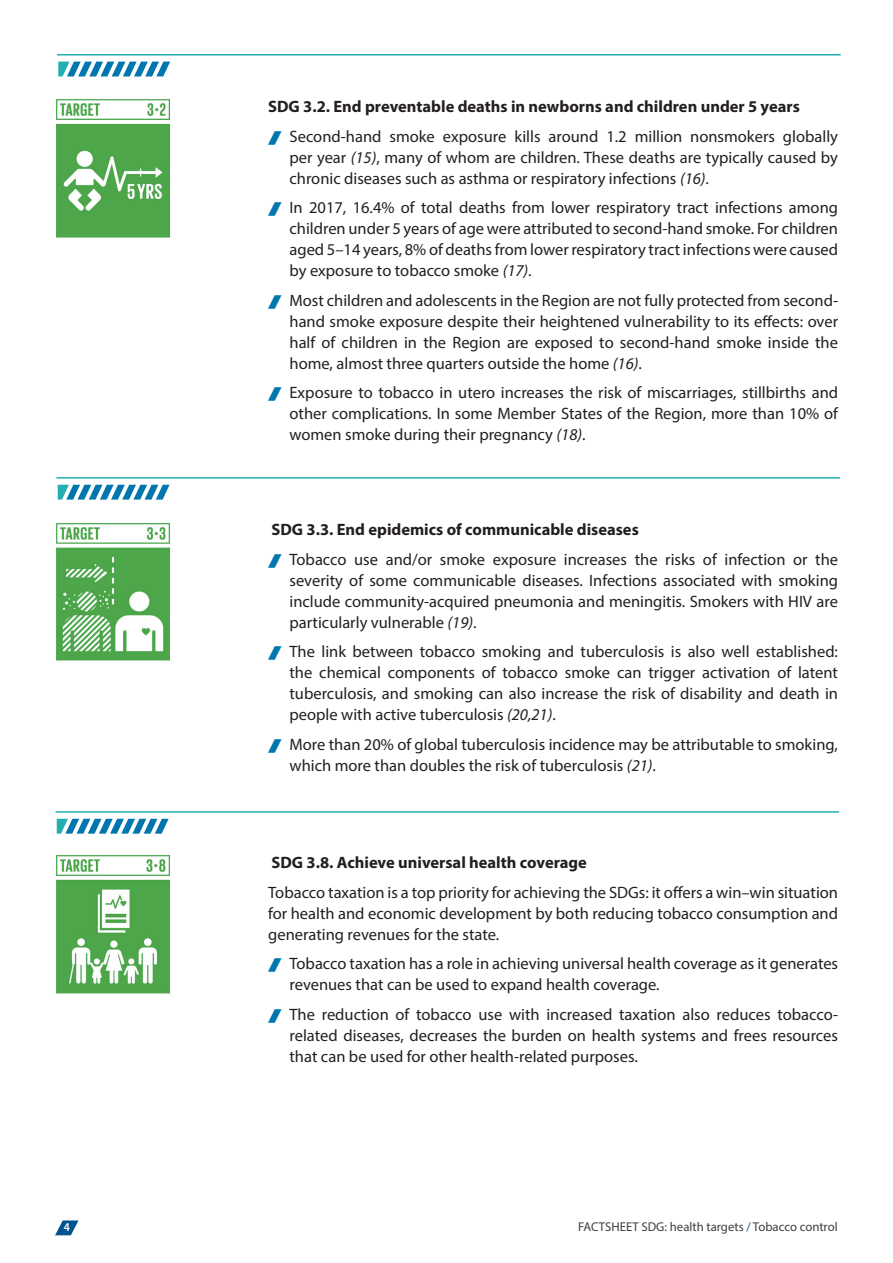
<style>
.page{position:relative;width:893px;height:1263px;background:#fff}
.page>*{position:absolute;margin:0;border:0;box-sizing:border-box;transform-origin:0 0}
.Testo{font:16.5px/21px "Myriad Pro";color:#231f20;text-align:justify}
.Testo-2{font:700 16.5px "Myriad Pro";color:#231f20}
.t1{font:12.75px "Myriad Pro";color:#3e3e3f}
.t2{font:600 12px "Myriad Pro";color:#fff;scale:.95 1}
.s1{font-style:italic}
.s2{color:#005e97}
</style>
<div class="page">
<svg style="left:55px;top:1220px;width:24px;height:15px"></svg>
<hr style="left:57px;top:54px;width:784px;height:2px;background:#23afb1">
<svg style="left:58px;top:62px;width:112px;height:14px"></svg>
<hr style="left:56px;top:477px;width:784px;height:2px;background:#23afb1">
<svg style="left:57px;top:485px;width:113px;height:15px"></svg>
<hr style="left:55px;top:811px;width:784px;height:2px;background:#23afb1">
<svg style="left:56px;top:819px;width:113px;height:15px"></svg>
<img style="left:56px;top:99px;width:115px;height:139px">
<img style="left:56px;top:522px;width:114px;height:139px">
<img style="left:56px;top:855px;width:114px;height:139px">
<p class="Testo-2" style="left:268px;top:96px;width:533px">SDG 3.2. End preventable deaths in newborns and children under 5 years</p>
<p class="Testo" style="left:289px;top:126px;width:550px">Second-hand smoke exposure kills around 1.2 million nonsmokers globally per year <span class="s1">(15)</span>, many of whom are children. These deaths are typically caused by chronic diseases such as asthma or respiratory infections <span class="s1">(16)</span>.</p>
<p class="Testo" style="left:289px;top:197px;width:550px">In 2017, 16.4% of total deaths from lower respiratory tract infections among children under 5 years of age were attributed to second-hand smoke. For children aged 5–14 years, 8% of deaths from lower respiratory tract infections were caused by exposure to tobacco smoke <span class="s1">(17)</span>.</p>
<p class="Testo" style="left:289px;top:290px;width:550px">Most children and adolescents in the Region are not fully protected from second&shy;hand smoke exposure despite their heightened vulnerability to its effects: over half of children in the Region are exposed to second-hand smoke inside the home, almost three quarters outside the home <span class="s1">(16)</span>.</p>
<p class="Testo" style="left:289px;top:382px;width:550px">Exposure to tobacco in utero increases the risk of miscarriages, stillbirths and other complications. In some Member States of the Region, more than 10% of women smoke during their pregnancy <span class="s1">(18)</span>.</p>
<p class="Testo-2" style="left:272px;top:519px;width:369px">SDG 3.3. End epidemics of communicable diseases</p>
<p class="Testo" style="left:289px;top:548px;width:550px">Tobacco use and/or smoke exposure increases the risks of infection or the severity of some communicable diseases. Infections associated with smoking include community-acquired pneumonia and meningitis. Smokers with HIV are particularly vulnerable <span class="s1">(19)</span>.</p>
<p class="Testo" style="left:289px;top:641px;width:550px">The link between tobacco smoking and tuberculosis is also well established: the chemical components of tobacco smoke can trigger activation of latent tuberculosis, and smoking can also increase the risk of disability and death in people with active tuberculosis <span class="s1">(20,21)</span>.</p>
<p class="Testo" style="left:289px;top:733px;width:550px">More than 20% of global tuberculosis incidence may be attributable to smoking, which more than doubles the risk of tuberculosis <span class="s1">(21)</span>.</p>
<p class="Testo-2" style="left:272px;top:852px;width:317px">SDG 3.8. Achieve universal health coverage</p>
<p class="Testo" style="left:268px;top:881px;width:571px">Tobacco taxation is a top priority for achieving the SDGs: it offers a win–win situation for health and economic development by both reducing tobacco consumption and generating revenues for the state.</p>
<p class="Testo" style="left:289px;top:953px;width:550px">Tobacco taxation has a role in achieving universal health coverage as it generates revenues that can be used to expand health coverage.</p>
<p class="Testo" style="left:289px;top:1003px;width:550px">The reduction of tobacco use with increased taxation also reduces tobacco&shy;related diseases, decreases the burden on health systems and frees resources that can be used for other health-related purposes.</p>
<p class="t2" style="left:64px;top:1219px;width:8px">4</p>
<p class="t1" style="left:578px;top:1219px;width:261px">FACTSHEET SDG: health targets <span class="s2">/</span> Tobacco control</p>
</div>
